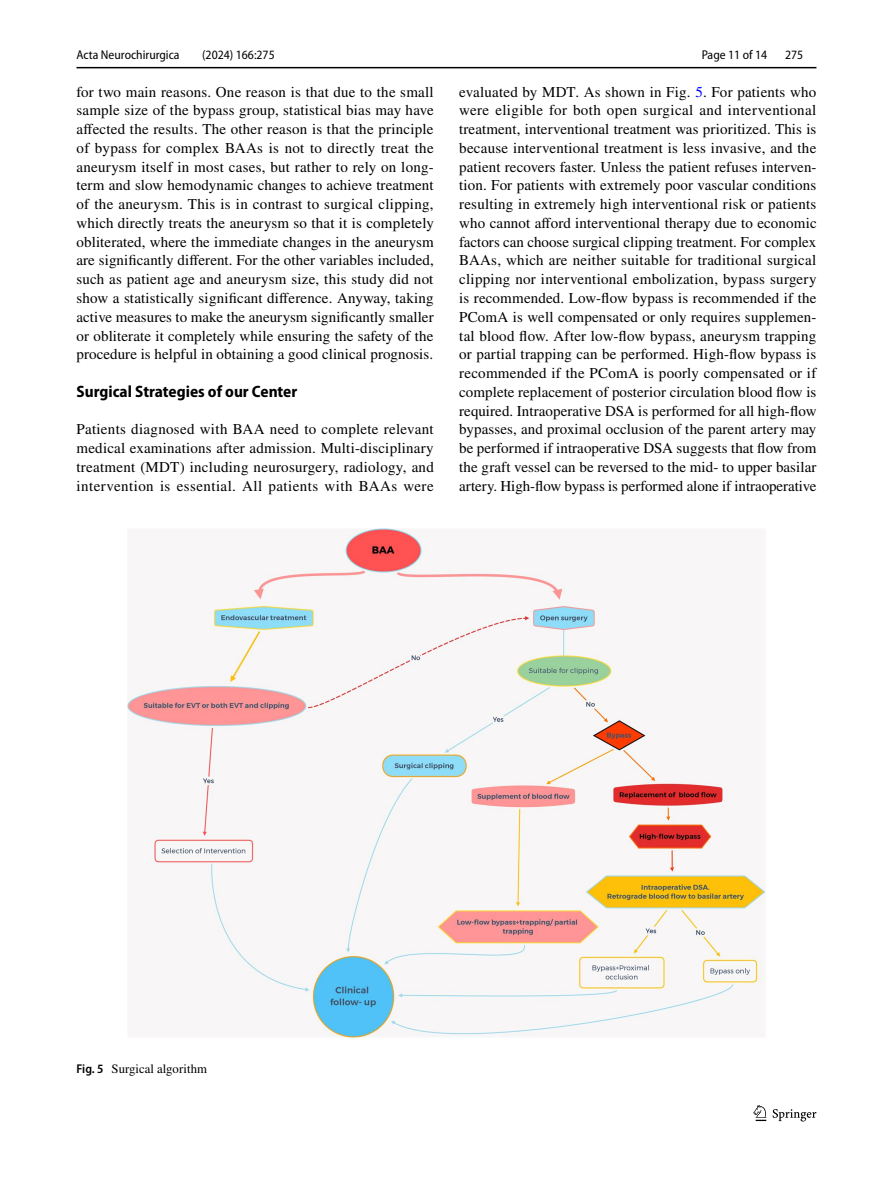
<style>
.page{position:relative;width:893px;height:1187px;background:#fff}
.page>*{position:absolute;margin:0;border:0;box-sizing:border-box;transform-origin:0 0}
.t1{font:700 semi-condensed 16.5px "Myriad Pro";color:#000}
.t2{font:15px/18.8px "STIX";letter-spacing:.005em;color:#000;text-align:justify}
.t3{font:semi-condensed 12.75px "Myriad Pro";color:#000}
.t4{font:12.75px "STIX";color:#000}
.s1{color:#00f}
.s2{font-family:"Myriad Pro";font-weight:600;font-stretch:semi-condensed}
</style>
<div class="page">
<hr style="left:77px;top:67px;width:739px;height:1px;background:#000">
<svg style="left:753px;top:1105px;width:13px;height:15px"></svg>
<svg style="left:773px;top:1109px;width:43px;height:12px"></svg>
<img style="left:128px;top:528px;width:637px;height:509px">
<p class="t3" style="left:77px;top:48px;width:105px">Acta Neurochirurgica</p>
<p class="t3" style="left:202px;top:48px;width:74px">(2024) 166:275</p>
<p class="t3" style="left:702px;top:48px;width:67px">Page 11 of 14</p>
<p class="t3" style="left:785px;top:48px;width:20px">275</p>
<p class="t2" style="left:77px;top:83px;width:359px">for two main reasons. One reason is that due to the small sample size of the bypass group, statistical bias may have affected the results. The other reason is that the principle of bypass for complex BAAs is not to directly treat the aneurysm itself in most cases, but rather to rely on long&shy;term and slow hemodynamic changes to achieve treatment of the aneurysm. This is in contrast to surgical clipping, which directly treats the aneurysm so that it is completely obliterated, where the immediate changes in the aneurysm are significantly different. For the other variables included, such as patient age and aneurysm size, this study did not show a statistically significant difference. Anyway, taking active measures to make the aneurysm significantly smaller or obliterate it completely while ensuring the safety of the procedure is helpful in obtaining a good clinical prognosis.</p>
<p class="t1" style="left:77px;top:382px;width:222px">Surgical Strategies of our Center</p>
<p class="t2" style="left:77px;top:421px;width:359px">Patients diagnosed with BAA need to complete relevant medical examinations after admission. Multi-disciplinary treatment (MDT) including neurosurgery, radiology, and intervention is essential. All patients with BAAs were</p>
<p class="t2" style="left:459px;top:83px;width:359px">evaluated by MDT. As shown in Fig. <span class="s1">5</span>. For patients who were eligible for both open surgical and interventional treatment, interventional treatment was prioritized. This is because interventional treatment is less invasive, and the patient recovers faster. Unless the patient refuses interven&shy;tion. For patients with extremely poor vascular conditions resulting in extremely high interventional risk or patients who cannot afford interventional therapy due to economic factors can choose surgical clipping treatment. For complex BAAs, which are neither suitable for traditional surgical clipping nor interventional embolization, bypass surgery is recommended. Low-flow bypass is recommended if the PComA is well compensated or only requires supplemen&shy;tal blood flow. After low-flow bypass, aneurysm trapping or partial trapping can be performed. High-flow bypass is recommended if the PComA is poorly compensated or if complete replacement of posterior circulation blood flow is required. Intraoperative DSA is performed for all high-flow bypasses, and proximal occlusion of the parent artery may be performed if intraoperative DSA suggests that flow from the graft vessel can be reversed to the mid- to upper basilar artery. High-flow bypass is performed alone if intraoperative</p>
<p class="t4" style="left:77px;top:1059px;width:132px"><span class="s2">Fig. 5</span> Surgical algorithm</p>
</div>
